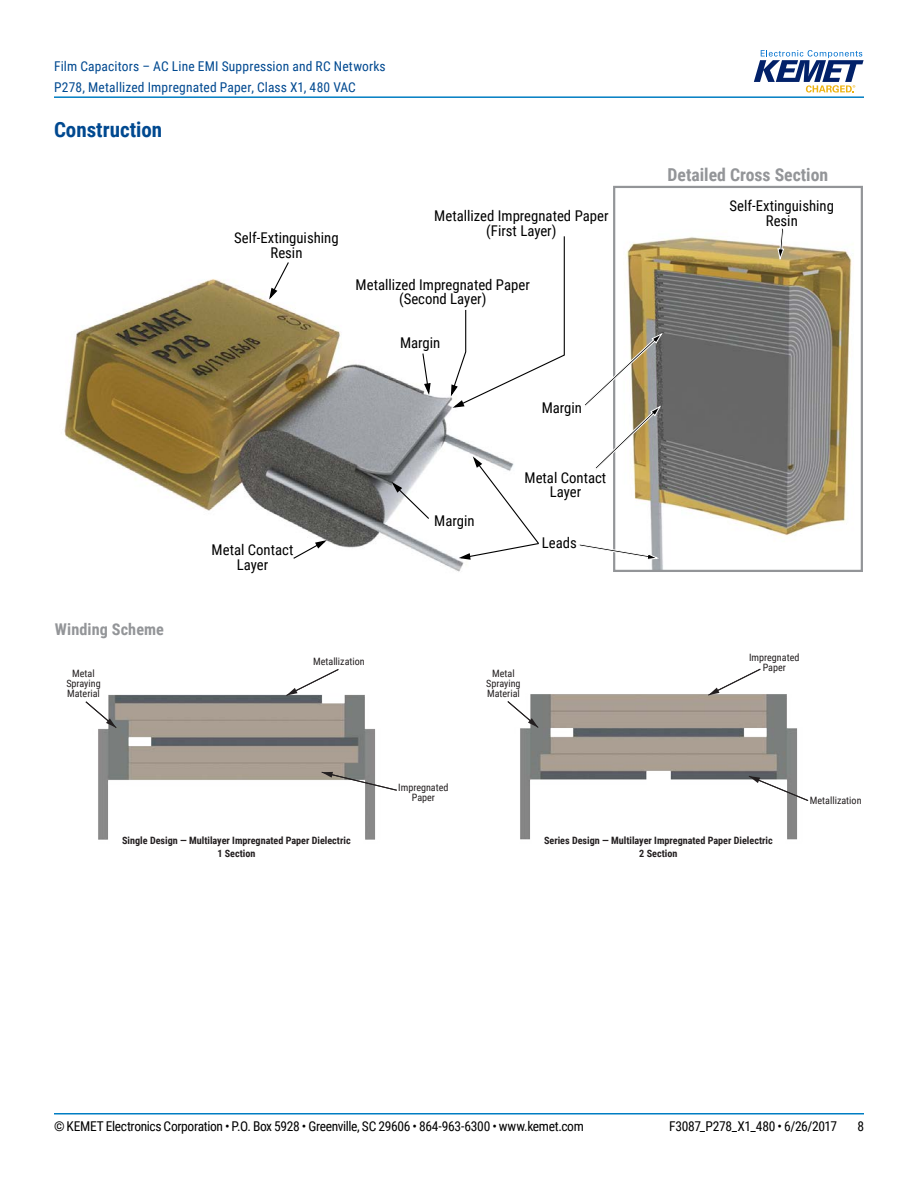
<style>
.page{position:relative;width:918px;height:1188px;background:#fff}
.page>*{position:absolute;margin:0;border:0;box-sizing:border-box;transform-origin:0 0}
.t1{font:700 21px "Roboto Condensed";color:#004990}
.t2{font:700 17.85px "Roboto Condensed";color:#939598}
.t3{font:700 16.2px "Roboto Condensed";letter-spacing:.01em;color:#939598}
.t4{font:14.85px/14.9px "Roboto Condensed";color:#000;text-align:center}
.t5{font:13.5px "Roboto Condensed";letter-spacing:-.025em;color:#000}
.t6{font:13.5px/21px "Roboto Condensed";letter-spacing:.015em;color:#004990}
.t7{font:700 10.2px/13.2px "Roboto Condensed";color:#231f20;text-align:center}
.t8{font:10.2px/10.2px "Roboto Condensed";color:#231f20;text-align:center}
</style>
<div class="page">
<hr style="left:54px;top:1113px;width:810px;height:2px;background:#007dc3">
<hr style="left:54px;top:96px;width:810px;height:2px;background:#007dc3">
<svg style="left:754px;top:50px;width:110px;height:43px"></svg>
<img style="left:64px;top:279px;width:428px;height:293px">
<img style="left:626px;top:237px;width:226px;height:332px">
<div style="left:613px;top:186px;width:250px;height:386px;border:2px solid #939598"></div>
<svg style="left:268px;top:262px;width:22px;height:40px"></svg>
<svg style="left:777px;top:228px;width:8px;height:33px"></svg>
<svg style="left:292px;top:539px;width:37px;height:21px"></svg>
<svg style="left:585px;top:332px;width:78px;height:138px"></svg>
<svg style="left:579px;top:543px;width:81px;height:17px"></svg>
<svg style="left:456px;top:454px;width:83px;height:107px"></svg>
<svg style="left:450px;top:236px;width:115px;height:173px"></svg>
<svg style="left:422px;top:352px;width:9px;height:46px"></svg>
<svg style="left:390px;top:480px;width:40px;height:40px"></svg>
<img style="left:98px;top:694px;width:277px;height:146px">
<svg style="left:85px;top:700px;width:31px;height:28px"></svg>
<svg style="left:286px;top:669px;width:54px;height:26px"></svg>
<svg style="left:322px;top:772px;width:75px;height:19px"></svg>
<img style="left:520px;top:694px;width:277px;height:146px">
<svg style="left:507px;top:700px;width:31px;height:28px"></svg>
<svg style="left:708px;top:668px;width:54px;height:27px"></svg>
<svg style="left:749px;top:776px;width:60px;height:26px"></svg>
<p class="t6" style="left:54px;top:55px;width:333px">Film Capacitors – AC Line EMI Suppression and RC Networks<br>P278, Metallized Impregnated Paper, Class X1, 480 VAC</p>
<h1 class="t1" style="left:54px;top:115px;width:110px">Construction</h1>
<p class="t4" style="left:234px;top:230px;width:106px">Self-Extinguishing<br>Resin</p>
<p class="t4" style="left:434px;top:208px;width:176px">Metallized Impregnated Paper (First Layer)</p>
<p class="t4" style="left:356px;top:276px;width:176px">Metallized Impregnated Paper (Second Layer)</p>
<p class="t3" style="left:55px;top:618px;width:111px">Winding Scheme</p>
<p class="t8" style="left:66px;top:668px;width:36px">Metal<br>Spraying<br>Material</p>
<p class="t4" style="left:212px;top:542px;width:83px">Metal Contact<br>Layer</p>
<p class="t8" style="left:313px;top:656px;width:53px">Metallization</p>
<p class="t4" style="left:400px;top:335px;width:42px">Margin</p>
<p class="t4" style="left:434px;top:512px;width:42px">Margin</p>
<p class="t4" style="left:542px;top:400px;width:42px">Margin</p>
<p class="t4" style="left:525px;top:469px;width:83px">Metal Contact<br>Layer</p>
<p class="t4" style="left:542px;top:535px;width:37px">Leads</p>
<p class="t8" style="left:398px;top:782px;width:52px">Impregnated<br>Paper</p>
<p class="t8" style="left:486px;top:668px;width:36px">Metal<br>Spraying<br>Material</p>
<p class="t2" style="left:668px;top:162px;width:162px">Detailed Cross Section</p>
<p class="t4" style="left:730px;top:198px;width:106px">Self-Extinguishing<br>Resin</p>
<p class="t8" style="left:749px;top:652px;width:52px">Impregnated<br>Paper</p>
<p class="t8" style="left:810px;top:795px;width:53px">Metallization</p>
<p class="t7" style="left:122px;top:833px;width:230px">Single Design — Multilayer Impregnated Paper Dielectric<br>1 Section</p>
<p class="t7" style="left:544px;top:833px;width:230px">Series Design — Multilayer Impregnated Paper Dielectric<br>2 Section</p>
<p class="t5" style="left:54px;top:1116px;width:531px">© KEMET Electronics Corporation • P.O. Box 5928 • Greenville, SC 29606 • 864-963-6300 • www.kemet.com</p>
<p class="t5" style="left:669px;top:1116px;width:169px">F3087_P278_X1_480 • 6/26/2017</p>
<p class="t5" style="left:857px;top:1116px;width:8px">8</p>
</div>
